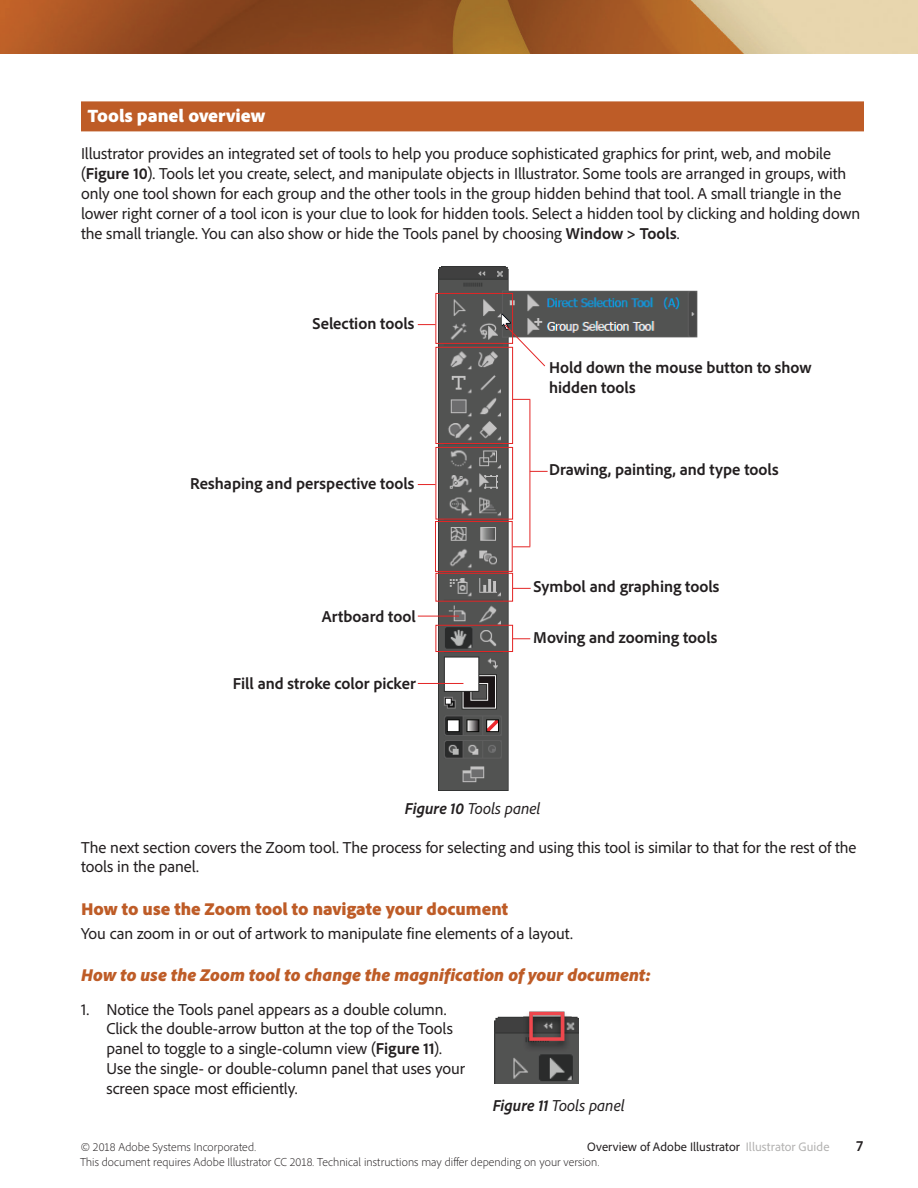
<style>
.page{position:relative;width:918px;height:1188px;background:#fff}
.page>*{position:absolute;margin:0;border:0;box-sizing:border-box;transform-origin:0 0}
.t1{font:900 18.75px "Adobe Clean";color:#fff}
.t2{font:italic 900 18px "Adobe Clean";color:#be5c27}
.t3{font:900 18px "Adobe Clean";color:#be5c27}
.t4{font:16.5px/19.8px "Adobe Clean";letter-spacing:-.005em;color:#231f20}
.t5{font:700 16.5px/19.8px "Adobe Clean";color:#231f20}
.t6{font:italic 16.5px "Adobe Clean";color:#231f20}
.t7{font:700 semi-condensed 15px "Adobe Clean";color:#231f20}
.t8{font:12.75px "Adobe Clean";letter-spacing:.005em;color:#231f20}
.t9{font:300 12px "Adobe Clean";letter-spacing:.005em;color:#231f20}
.s1{font-weight:700}
.s2{color:#b3b2b1}
</style>
<div class="page">
<img style="left:0;top:0;width:918px;height:54px">
<div style="left:81px;top:101px;width:783px;height:30px;background:#be5c27"></div>
<img style="left:438px;top:266px;width:260px;height:524px">
<div style="left:435px;top:293px;width:78px;height:51px;border:1px solid #e32525"></div>
<div style="left:436px;top:447px;width:77px;height:72px;border:1px solid #e32525"></div>
<div style="left:436px;top:625px;width:77px;height:27px;border:1px solid #e32525"></div>
<svg style="left:418px;top:324px;width:18px;height:1px"></svg>
<svg style="left:513px;top:399px;width:17px;height:1px"></svg>
<svg style="left:418px;top:484px;width:18px;height:1px"></svg>
<div style="left:436px;top:347px;width:77px;height:97px;border:1px solid #e32525"></div>
<img style="left:494px;top:1011px;width:85px;height:72px">
<hr style="left:418px;top:616px;width:41px;height:1px;background:#e32525">
<div style="left:436px;top:573px;width:77px;height:29px;border:1px solid #e32525"></div>
<div style="left:435px;top:521px;width:78px;height:51px;border:1px solid #e32525"></div>
<hr style="left:418px;top:683px;width:45px;height:1px;background:#e32525">
<svg style="left:513px;top:546px;width:17px;height:1px"></svg>
<hr style="left:530px;top:400px;width:1px;height:146px;background:#e32525">
<svg style="left:530px;top:471px;width:18px;height:1px"></svg>
<svg style="left:513px;top:638px;width:17px;height:1px"></svg>
<svg style="left:504px;top:324px;width:42px;height:43px"></svg>
<svg style="left:513px;top:588px;width:18px;height:1px"></svg>
<p class="t1" style="left:88px;top:103px;width:179px">Tools panel overview</p>
<p class="t4" style="left:81px;top:143px;width:781px">Illustrator provides an integrated set of tools to help you produce sophisticated graphics for print, web, and mobile (<span class="s1">Figure 10</span>). Tools let you create, select, and manipulate objects in Illustrator. Some tools are arranged in groups, with only one tool shown for each group and the other tools in the group hidden behind that tool. A small triangle in the lower right corner of a tool icon is your clue to look for hidden tools. Select a hidden tool by clicking and holding down the small triangle. You can also show or hide the Tools panel by choosing <span class="s1">Window &gt; Tools</span>.</p>
<p class="t5" style="left:312px;top:313px;width:104px">Selection tools</p>
<p class="t5" style="left:190px;top:473px;width:226px">Reshaping and perspective tools</p>
<p class="t5" style="left:322px;top:606px;width:95px">Artboard tool</p>
<p class="t5" style="left:233px;top:673px;width:184px">Fill and stroke color picker</p>
<p class="t5" style="left:549px;top:357px;width:264px">Hold down the mouse button to show hidden tools</p>
<p class="t5" style="left:549px;top:459px;width:231px">Drawing, painting, and type tools</p>
<p class="t5" style="left:534px;top:576px;width:187px">Symbol and graphing tools</p>
<p class="t5" style="left:533px;top:627px;width:186px">Moving and zooming tools</p>
<p class="t6" style="left:405px;top:798px;width:137px"><span class="s1">Figure 10</span> Tools panel</p>
<p class="t4" style="left:81px;top:837px;width:777px">The next section covers the Zoom tool. The process for selecting and using this tool is similar to that for the rest of the tools in the panel.</p>
<p class="t3" style="left:81px;top:897px;width:429px">How to use the Zoom tool to navigate your document</p>
<p class="t4" style="left:81px;top:923px;width:493px">You can zoom in or out of artwork to manipulate fine elements of a layout.</p>
<p class="t2" style="left:81px;top:963px;width:572px">How to use the Zoom tool to change the magnification of your document:</p>
<p class="t4" style="left:106px;top:999px;width:360px;text-indent:-25px">1. Notice the Tools panel appears as a double column.<br>Click the double-arrow button at the top of the Tools panel to toggle to a single-column view (<span class="s1">Figure 11</span>).<br>Use the single- or double-column panel that uses your screen space most efficiently.</p>
<p class="t6" style="left:493px;top:1094px;width:133px"><span class="s1">Figure 11</span> Tools panel</p>
<p class="t9" style="left:81px;top:1139px;width:177px">© 2018 Adobe Systems Incorporated.</p>
<p class="t8" style="left:587px;top:1139px;width:244px">Overview of Adobe Illustrator <span class="s2">Illustrator Guide</span></p>
<p class="t7" style="left:856px;top:1137px;width:9px">7</p>
<p class="t9" style="left:80px;top:1154px;width:521px">This document requires Adobe Illustrator CC 2018. Technical instructions may differ depending on your version.</p>
</div>
